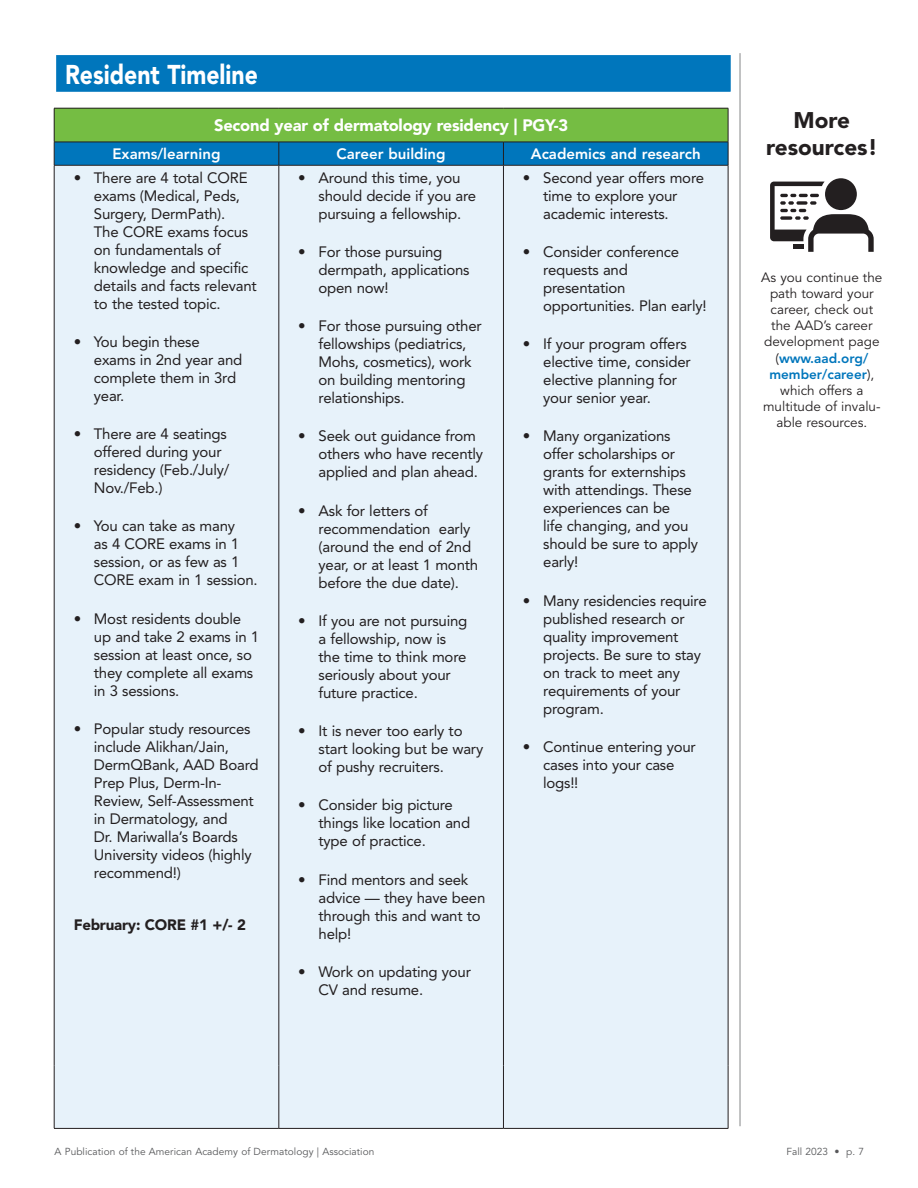
<style>
.page{position:relative;width:918px;height:1188px;background:#fff}
.page>*{position:absolute;margin:0;border:0;box-sizing:border-box;transform-origin:0 0}
.t1{font:900 27px "Avenir LT Std";color:#fff;scale:.85 1}
.t2{font:900 22.5px/27px "Avenir LT Std";color:#231f20;text-align:center}
.t3{font:900 16.5px "Avenir LT Std";letter-spacing:-.015em;color:#fff}
.t4{font:15px/18px "Avenir LT Std";letter-spacing:-.015em;color:#231f20}
.t5{font:800 15px "Avenir LT Std";color:#fff}
.t6{font:900 15px "Avenir LT Std";letter-spacing:-.015em;color:#231f20}
.t7{font:13.5px/16.2px "Avenir LT Std";color:#231f20;text-align:center}
.t8{font:10.2px "Avenir LT Std";letter-spacing:.005em;color:#57585a}
.s1{font-weight:800;color:#0076bc}
</style>
<div class="page">
<hr style="left:739px;top:53px;width:2px;height:1073px;background:#aeafb0">
<div style="left:56px;top:55px;width:675px;height:37px;background:#0076bc"></div>
<div style="left:54px;top:108px;width:674px;height:34px;background:#75bd43"></div>
<div style="left:55px;top:166px;width:673px;height:962px;background:#e7f2fa"></div>
<hr style="left:54px;top:108px;width:225px;height:1px;background:#231f20">
<hr style="left:54px;top:108px;width:1px;height:34px;background:#231f20">
<hr style="left:279px;top:108px;width:224px;height:1px;background:#231f20">
<hr style="left:503px;top:108px;width:225px;height:1px;background:#231f20">
<hr style="left:728px;top:108px;width:1px;height:34px;background:#231f20">
<svg style="left:54px;top:142px;width:675px;height:23px;background:#0173b6"></svg>
<hr style="left:54px;top:165px;width:225px;height:1px;background:#231f20">
<hr style="left:54px;top:165px;width:1px;height:900px;background:#231f20">
<hr style="left:279px;top:165px;width:224px;height:1px;background:#231f20">
<hr style="left:279px;top:165px;width:1px;height:900px;background:#231f20">
<hr style="left:503px;top:165px;width:225px;height:1px;background:#231f20">
<hr style="left:503px;top:165px;width:1px;height:900px;background:#231f20">
<hr style="left:728px;top:165px;width:1px;height:900px;background:#231f20">
<hr style="left:54px;top:1065px;width:1px;height:63px;background:#231f20">
<hr style="left:279px;top:1065px;width:1px;height:63px;background:#231f20">
<hr style="left:503px;top:1065px;width:1px;height:63px;background:#231f20">
<hr style="left:728px;top:1065px;width:1px;height:63px;background:#231f20">
<hr style="left:54px;top:1128px;width:225px;height:1px;background:#231f20">
<hr style="left:279px;top:1128px;width:224px;height:1px;background:#231f20">
<hr style="left:503px;top:1128px;width:225px;height:1px;background:#231f20">
<svg style="left:825px;top:178px;width:32px;height:32px"></svg>
<svg style="left:770px;top:182px;width:104px;height:70px"></svg>
<svg style="left:780px;top:216px;width:12px;height:4px"></svg>
<h1 class="t1" style="left:65px;top:58px;width:228px">Resident Timeline</h1>
<p class="t3" style="left:214px;top:116px;width:356px">Second year of dermatology residency | PGY-3</p>
<p class="t5" style="left:112px;top:145px;width:110px">Exams/learning</p>
<p class="t5" style="left:337px;top:145px;width:111px">Career building</p>
<p class="t5" style="left:531px;top:145px;width:171px">Academics and research</p>
<p class="t4" style="left:94px;top:169px;width:164px;text-indent:-20px">• There are 4 total CORE exams (Medical, Peds,<br>Surgery, DermPath).<br>The CORE exams focus on fundamentals of knowledge and specific details and facts relevant to the tested topic.</p>
<p class="t4" style="left:94px;top:333px;width:150px;text-indent:-20px">• You begin these exams in 2nd year and complete them in 3rd year.</p>
<p class="t4" style="left:94px;top:425px;width:137px;text-indent:-20px">• There are 4 seatings offered during your residency (Feb./July/<br>Nov./Feb.)</p>
<p class="t4" style="left:94px;top:517px;width:165px;text-indent:-20px">• You can take as many<br>as 4 CORE exams in 1 session, or as few as 1<br>CORE exam in 1 session.</p>
<p class="t4" style="left:94px;top:610px;width:167px;text-indent:-20px">• Most residents double up and take 2 exams in 1 session at least once, so they complete all exams in 3 sessions.</p>
<p class="t4" style="left:94px;top:720px;width:166px;text-indent:-20px">• Popular study resources include Alikhan/Jain,<br>DermQBank, AAD Board<br>Prep Plus, Derm-In-<br>Review, Self-Assessment in Dermatology, and<br>Dr. Mariwalla’s Boards<br>University videos (highly recommend!)</p>
<p class="t6" style="left:74px;top:915px;width:174px">February: CORE #1 +/- 2</p>
<p class="t4" style="left:543px;top:169px;width:162px;text-indent:-20px">• Second year offers more time to explore your academic interests.</p>
<p class="t4" style="left:543px;top:243px;width:165px;text-indent:-20px">• Consider conference requests and presentation opportunities. Plan early!</p>
<p class="t4" style="left:543px;top:335px;width:149px;text-indent:-20px">• If your program offers elective time, consider elective planning for your senior year.</p>
<p class="t4" style="left:543px;top:427px;width:156px;text-indent:-20px">• Many organizations offer scholarships or grants for externships with attendings. These experiences can be<br>life changing, and you should be sure to apply early!</p>
<p class="t4" style="left:543px;top:592px;width:165px;text-indent:-20px">• Many residencies require published research or quality improvement projects. Be sure to stay on track to meet any requirements of your program.</p>
<p class="t4" style="left:543px;top:738px;width:154px;text-indent:-20px">• Continue entering your cases into your case logs!!</p>
<p class="t4" style="left:319px;top:169px;width:159px;text-indent:-20px">• Around this time, you should decide if you are pursuing a fellowship.</p>
<p class="t4" style="left:319px;top:243px;width:153px;text-indent:-20px">• For those pursuing dermpath, applications open now!</p>
<p class="t4" style="left:319px;top:317px;width:165px;text-indent:-20px">• For those pursuing other fellowships (pediatrics,<br>Mohs, cosmetics), work on building mentoring relationships.</p>
<p class="t4" style="left:319px;top:427px;width:166px;text-indent:-20px">• Seek out guidance from others who have recently applied and plan ahead.</p>
<p class="t4" style="left:319px;top:502px;width:161px;text-indent:-20px">• Ask for letters of recommendation early (around the end of 2nd year, or at least 1 month before the due date).</p>
<p class="t4" style="left:319px;top:612px;width:150px;text-indent:-20px">• If you are not pursuing a fellowship, now is the time to think more seriously about your future practice.</p>
<p class="t4" style="left:319px;top:722px;width:166px;text-indent:-20px">• It is never too early to start looking but be wary of pushy recruiters.</p>
<p class="t4" style="left:319px;top:796px;width:153px;text-indent:-20px">• Consider big picture things like location and type of practice.</p>
<p class="t4" style="left:319px;top:871px;width:168px;text-indent:-20px">• Find mentors and seek advice — they have been through this and want to help!</p>
<p class="t4" style="left:319px;top:963px;width:154px;text-indent:-20px">• Work on updating your<br>CV and resume.</p>
<h2 class="t2" style="left:766px;top:107px;width:113px">More resources!</h2>
<p class="t7" style="left:761px;top:269px;width:123px">As you continue the path toward your career, check out the AAD’s career development page (<span class="s1">www.aad.org/ member/career</span>), which offers a multitude of invalu&shy;able resources.</p>
<p class="t8" style="left:55px;top:1146px;width:321px">A Publication of the American Academy of Dermatology | Association</p>
<p class="t8" style="left:786px;top:1146px;width:79px">Fall 2023 • p. 7</p>
</div>
